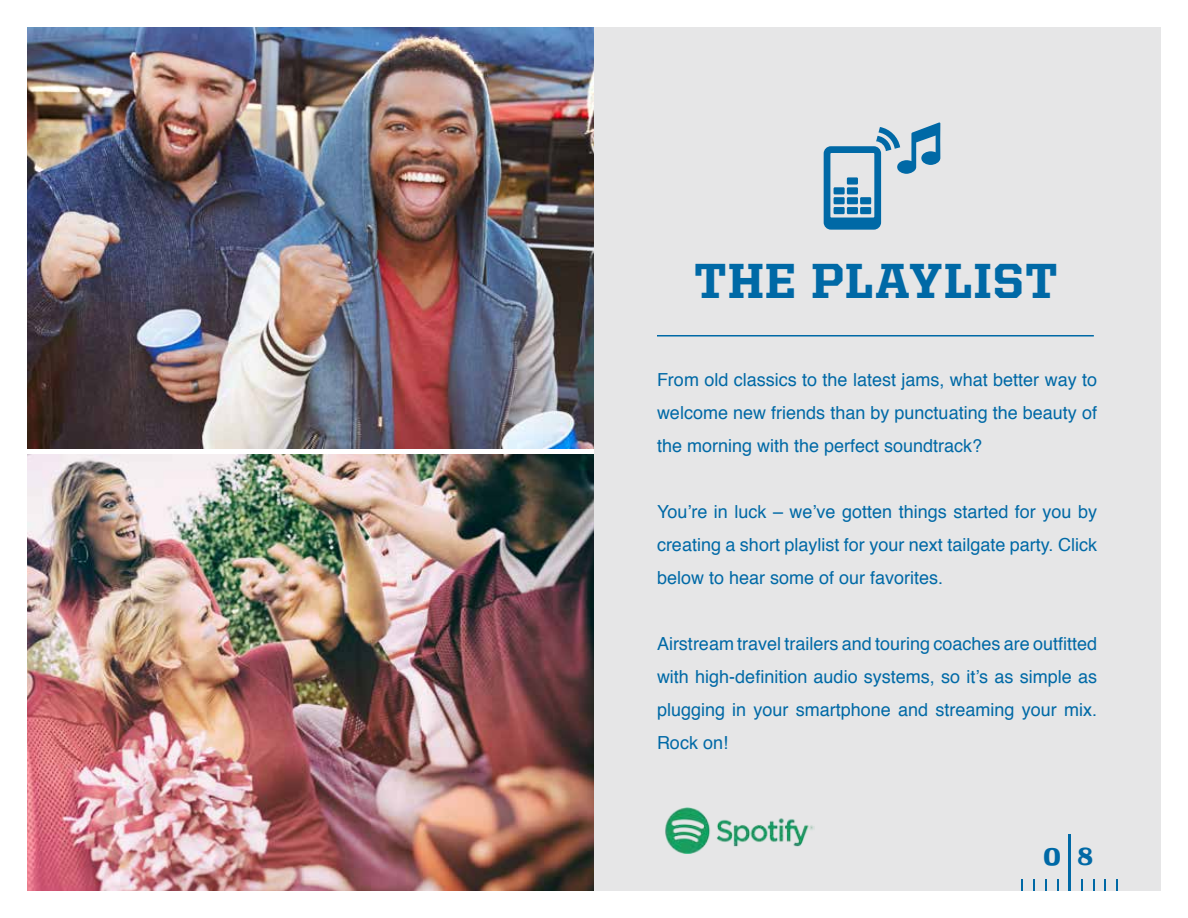
<style>
.page{position:relative;width:1188px;height:918px;background:#fff}
.page>*{position:absolute;margin:0;border:0;box-sizing:border-box;transform-origin:0 0}
.t1{font:800 49.5px "United Serif Reg";letter-spacing:.025em;color:#0069a6}
.t2{font:700 25.5px "Superclarendon";color:#0069a6}
.t3{font:18px/33px "Helvetica";color:#0069a6;text-align:justify}
</style>
<div class="page">
<img style="left:27px;top:27px;width:567px;height:421px">
<img style="left:27px;top:455px;width:567px;height:436px">
<div style="left:594px;top:27px;width:567px;height:864px;background:#e6e6e7"></div>
<hr style="left:657px;top:335px;width:437px;height:2px;background:#0069a6">
<svg style="left:1116px;top:879px;width:2px;height:12px"></svg>
<svg style="left:1104px;top:879px;width:2px;height:12px"></svg>
<svg style="left:1093px;top:879px;width:2px;height:12px"></svg>
<svg style="left:1081px;top:879px;width:2px;height:12px"></svg>
<svg style="left:1057px;top:879px;width:2px;height:12px"></svg>
<svg style="left:1045px;top:879px;width:2px;height:12px"></svg>
<svg style="left:1033px;top:879px;width:2px;height:12px"></svg>
<svg style="left:1021px;top:879px;width:2px;height:12px"></svg>
<hr style="left:1068px;top:834px;width:3px;height:57px;background:#0069a6">
<svg style="left:824px;top:122px;width:116px;height:108px"></svg>
<h1 class="t1" style="left:694px;top:254px;width:365px">THE PLAYLIST</h1>
<p class="t3" style="left:657px;top:364px;width:442px">From old classics to the latest jams, what better way to welcome new friends than by punctuating the beauty of the morning with the perfect soundtrack?</p>
<p class="t3" style="left:657px;top:496px;width:442px">You’re in luck – we’ve gotten things started for you by creating a short playlist for your next tailgate party. Click below to hear some of our favorites.</p>
<p class="t3" style="left:657px;top:628px;width:442px">Airstream travel trailers and touring coaches are outfitted with high-definition audio systems, so it’s as simple as plugging in your smartphone and streaming your mix.<br>Rock on!</p>
<h2 class="t2" style="left:1043px;top:837px;width:52px">0 8</h2>
</div>
